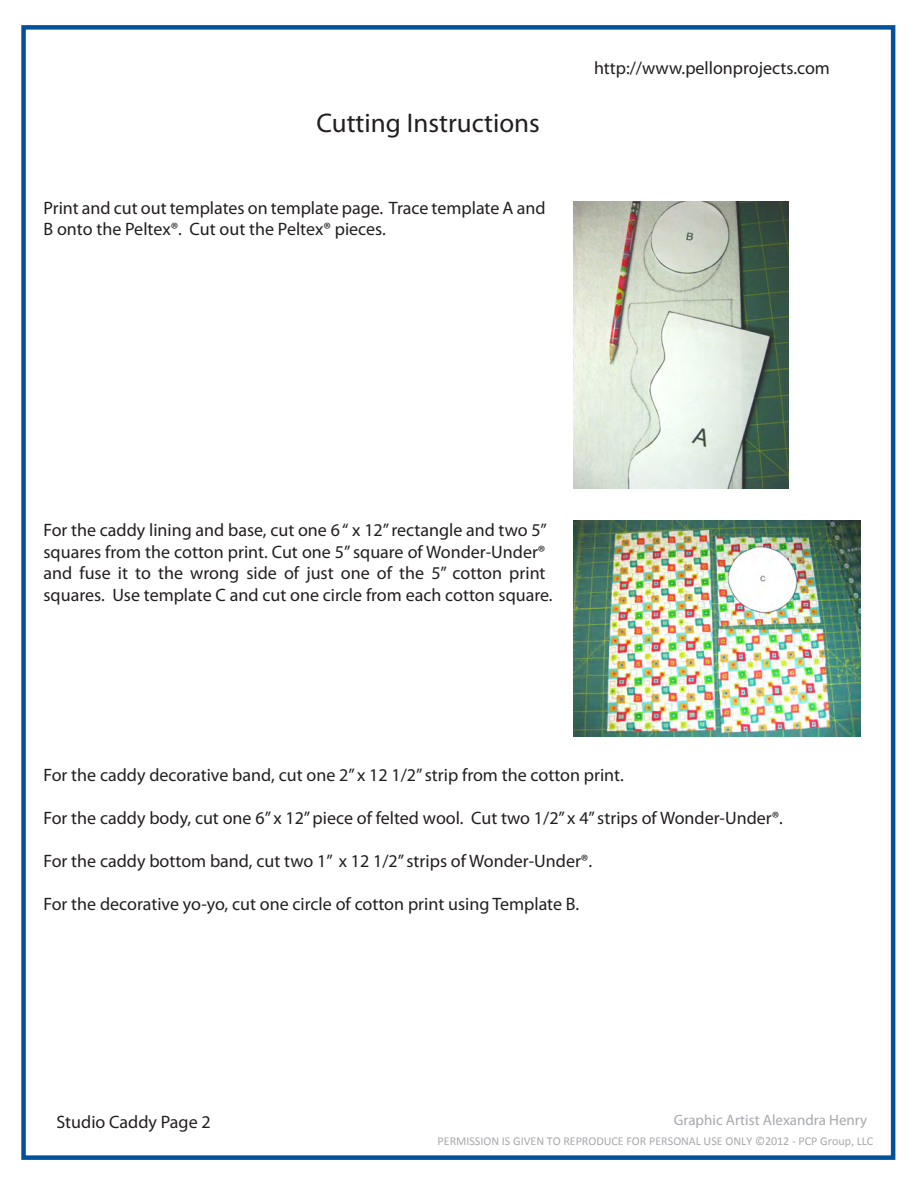
<style>
.page{position:relative;width:918px;height:1188px;background:#fff}
.page>*{position:absolute;margin:0;border:0;box-sizing:border-box;transform-origin:0 0}
.t1{font:27px "Myriad Pro";color:#231f20}
.t2{font:18px/21.6px "Myriad Pro";color:#231f20}
.t3{font:15px "Myriad Pro";color:#a8a9ad}
.t4{font:12px "Calibri";color:#a8a9ad}
</style>
<div class="page">
<div style="left:21px;top:25px;width:874px;height:1135px;border:4px solid #01529b"></div>
<img style="left:573px;top:201px;width:216px;height:288px">
<img style="left:573px;top:520px;width:288px;height:216px">
<p class="t1" style="left:316px;top:106px;width:225px">Cutting Instructions</p>
<p class="t2" style="left:44px;top:197px;width:504px">Print and cut out templates on template page. Trace template A and<br>B onto the Peltex®. Cut out the Peltex® pieces.</p>
<p class="t2" style="left:594px;top:57px;width:237px">http://www.pellonprojects.com</p>
<p class="t2" style="left:44px;top:519px;width:511px">For the caddy lining and base, cut one 6 “ x 12” rectangle and two 5” squares from the cotton print. Cut one 5” square of Wonder-Under® and fuse it to the wrong side of just one of the 5” cotton print squares. Use template C and cut one circle from each cotton square.</p>
<p class="t2" style="left:44px;top:764px;width:582px">For the caddy decorative band, cut one 2” x 12 1/2” strip from the cotton print.</p>
<p class="t2" style="left:44px;top:807px;width:741px">For the caddy body, cut one 6” x 12” piece of felted wool. Cut two 1/2” x 4” strips of Wonder-Under®.</p>
<p class="t2" style="left:44px;top:850px;width:550px">For the caddy bottom band, cut two 1” x 12 1/2” strips of Wonder-Under®.</p>
<p class="t2" style="left:44px;top:893px;width:537px">For the decorative yo-yo, cut one circle of cotton print using Template B.</p>
<p class="t2" style="left:56px;top:1111px;width:156px">Studio Caddy Page 2</p>
<p class="t3" style="left:674px;top:1111px;width:195px">Graphic Artist Alexandra Henry</p>
<p class="t4" style="left:437px;top:1133px;width:437px">PERMISSION IS GIVEN TO REPRODUCE FOR PERSONAL USE ONLY ©2012 - PCP Group, LLC</p>
</div>
